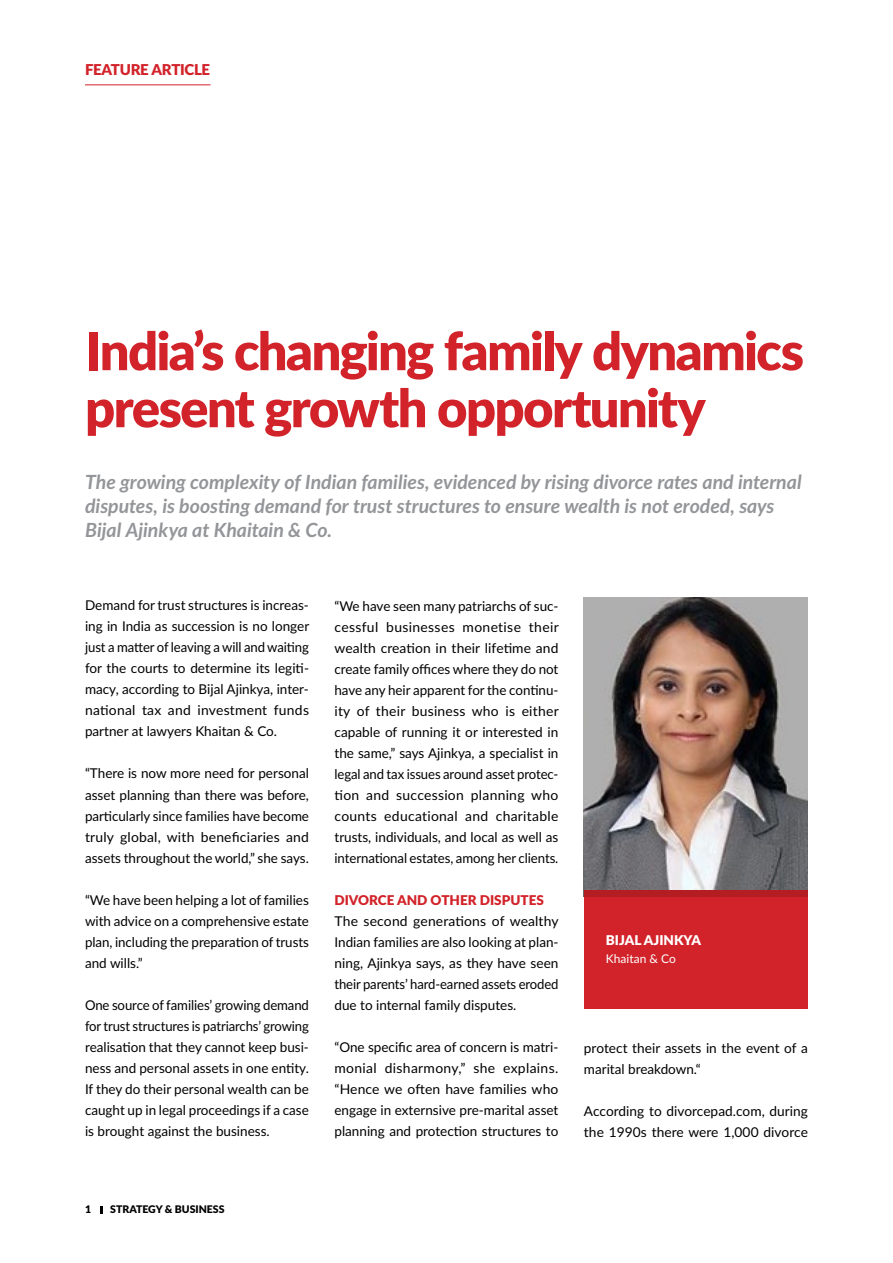
<style>
.page{position:relative;width:893px;height:1263px;background:#fff}
.page>*{position:absolute;margin:0;border:0;box-sizing:border-box;transform-origin:0 0}
.t1{font:900 52.5px/57px "Lato";letter-spacing:-.03em;color:#d2232a}
.t2{font:italic 700 19.5px/24px "Lato";color:#939598}
.t3{font:900 15px "Lato";letter-spacing:-.025em;color:#d2232a}
.t4{font:13.5px/21px "Lato";color:#000;text-align:justify}
.t5{font:900 13.5px "Lato";color:#d2232a}
.t6{font:900 13.5px "Lato";color:#fff}
.t7{font:12px "Lato";color:#fff}
.t8{font:900 10.5px "Lato";color:#000}
</style>
<div class="page">
<hr style="left:85px;top:84px;width:125px;height:1px;background:#d2232a">
<svg style="left:101px;top:1206px;width:2px;height:7px"></svg>
<div style="left:584px;top:890px;width:224px;height:118px;background:#d2232a"></div>
<img style="left:584px;top:597px;width:224px;height:293px">
<div style="left:584px;top:890px;width:224px;height:7px;background:#b41d21"></div>
<p class="t3" style="left:85px;top:58px;width:126px">FEATURE ARTICLE</p>
<h1 class="t1" style="left:85px;top:320px;width:720px">India’s changing family dynamics present growth opportunity</h1>
<h2 class="t2" style="left:85px;top:469px;width:718px">The growing complexity of Indian families, evidenced by rising divorce rates and internal disputes, is boosting demand for trust structures to ensure wealth is not eroded, says<br>Bijal Ajinkya at Khaitain &amp; Co.</h2>
<p class="t4" style="left:85px;top:594px;width:226px">Demand for trust structures is increas&shy;ing in India as succession is no longer just a matter of leaving a will and waiting for the courts to determine its legiti&shy;macy, according to Bijal Ajinkya, inter&shy;national tax and investment funds partner at lawyers Khaitan &amp; Co.</p>
<p class="t4" style="left:85px;top:762px;width:225px">“There is now more need for personal asset planning than there was before, particularly since families have become truly global, with beneficiaries and assets throughout the world,” she says.</p>
<p class="t4" style="left:85px;top:888px;width:225px">“We have been helping a lot of families with advice on a comprehensive estate plan, including the preparation of trusts and wills.”</p>
<p class="t4" style="left:85px;top:993px;width:225px">One source of families’ growing demand for trust structures is patriarchs’ growing realisation that they cannot keep busi&shy;ness and personal assets in one entity.<br>If they do their personal wealth can be caught up in legal proceedings if a case is brought against the business.</p>
<p class="t4" style="left:334px;top:595px;width:226px">“We have seen many patriarchs of suc&shy;cessful businesses monetise their wealth creation in their lifetime and create family offices where they do not have any heir apparent for the continu&shy;ity of their business who is either capable of running it or interested in the same,” says Ajinkya, a specialist in legal and tax issues around asset protec&shy;tion and succession planning who counts educational and charitable trusts, individuals, and local as well as international estates, among her clients.</p>
<p class="t5" style="left:334px;top:890px;width:74px">Divorce and</p>
<p class="t5" style="left:431px;top:890px;width:89px">other disputes</p>
<p class="t4" style="left:334px;top:910px;width:226px">The second generations of wealthy Indian families are also looking at plan&shy;ning, Ajinkya says, as they have seen their parents’ hard-earned assets eroded due to internal family disputes.</p>
<p class="t4" style="left:334px;top:1036px;width:225px">“One specific area of concern is matri&shy;monial disharmony,” she explains. “Hence we often have families who engage in externsive pre-marital asset planning and protection structures to</p>
<p class="t6" style="left:606px;top:930px;width:88px">Bijal Ajin kya</p>
<p class="t7" style="left:606px;top:950px;width:71px">Khaitan &amp; Co</p>
<p class="t4" style="left:584px;top:1037px;width:225px">protect their assets in the event of a marital breakdown.“</p>
<p class="t4" style="left:584px;top:1100px;width:225px">According to divorcepad.com, during the 1990s there were 1,000 divorce</p>
<p class="t8" style="left:85px;top:1201px;width:8px">1</p>
<p class="t8" style="left:110px;top:1201px;width:116px">STRATEGY &amp; BUSINESS</p>
</div>
